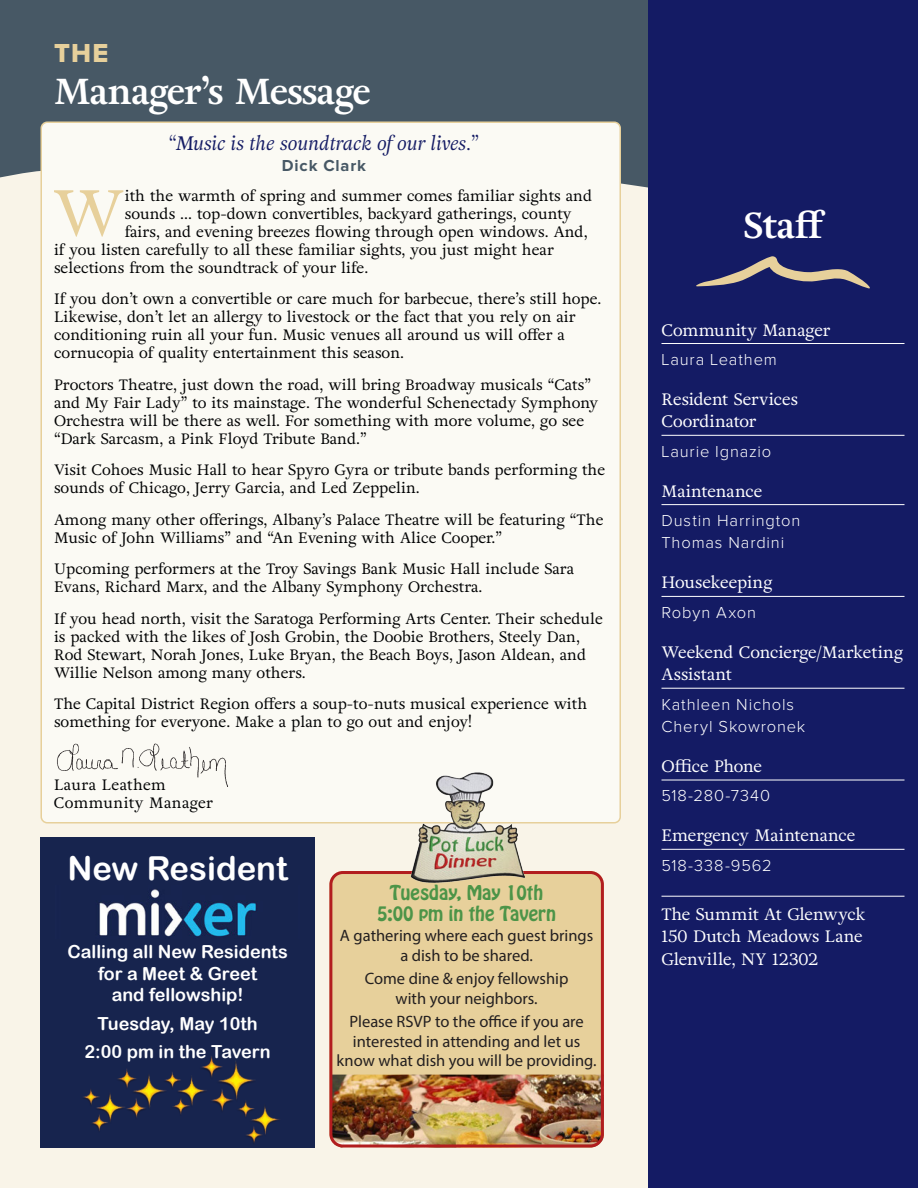
<style>
.page{position:relative;width:918px;height:1188px;background:#fff}
.page>*{position:absolute;margin:0;border:0;box-sizing:border-box;transform-origin:0 0}
.t1{font:66.45px "Adriane Text";color:#e7d09b}
.t2{font:700 36px "Adriane Text";letter-spacing:-.01em;color:#fff}
.supper_club_detail{font:33px "Arial Rounded MT Bold";color:#fff}
.t3{font:27px "Proxima Nova Extrabld";color:#e7d09b}
.t4{font:italic 19.5px "Adriane Text";color:#141b64}
.supper_club_detail-2{font:18px/21.6px "Arial Rounded MT Bold";color:#fff;text-align:center}
.supper_club_detail-3{font:18px/21.6px "Hobo Std";color:#4c9448;text-align:center}
.supper_club_detail-4{font:16.5px/19.8px "Myriad Pro";color:#231f20;text-align:center}
.Staff_Names{font:300 16.5px/22.5px "Proxima Nova";letter-spacing:.05em;color:#fff}
.Staff_Headings_conde{font:16.5px/22.5px "Adriane Text";letter-spacing:-.005em;color:#fff}
.staff_panel_address{font:16.5px "Adriane Text";letter-spacing:-.015em;color:#fff}
.Staff_Headings{font:16.5px "Adriane Text";color:#fff}
.t5{font:700 16.5px "Proxima Nova";letter-spacing:.05em;color:#475865}
.t6{font:15px/18px "Adriane Text";color:#010203}
.t7{font:15px/18px "Adriane Text";letter-spacing:.025em;color:#010203}
</style>
<div class="page">
<div style="left:0;top:0;width:648px;height:202px;background:#475865"></div>
<div style="left:0;top:171px;width:648px;height:1017px;background:#f9f4e8"></div>
<div style="left:648px;top:0;width:270px;height:1188px;background:#141b64"></div>
<div style="left:329px;top:871px;width:275px;height:277px;background:#e7d09b;border-radius:14px"></div>
<img style="left:332px;top:1075px;width:272px;height:73px">
<div style="left:40px;top:837px;width:275px;height:311px;background:#17244e"></div>
<img style="left:73px;top:1056px;width:223px;height:96px">
<img style="left:99px;top:889px;width:157px;height:48px">
<div style="left:41px;top:122px;width:579px;height:701px;background:#fbfaf4;border-radius:6px"></div>
<img style="left:57px;top:743px;width:171px;height:44px">
<hr style="left:662px;top:343px;width:242px;height:1px;background:#fff">
<hr style="left:662px;top:435px;width:242px;height:1px;background:#fff">
<hr style="left:662px;top:504px;width:242px;height:1px;background:#fff">
<hr style="left:662px;top:596px;width:242px;height:1px;background:#fff">
<hr style="left:662px;top:688px;width:242px;height:1px;background:#fff">
<hr style="left:662px;top:780px;width:242px;height:1px;background:#fff">
<hr style="left:662px;top:849px;width:242px;height:1px;background:#fff">
<hr style="left:662px;top:896px;width:242px;height:1px;background:#fff">
<svg style="left:696px;top:256px;width:174px;height:33px"></svg>
<div style="left:329px;top:871px;width:275px;height:277px;border:3px solid #b21d1f;border-radius:12px"></div>
<img style="left:399px;top:772px;width:132px;height:111px">
<p class="t3" style="left:54px;top:40px;width:56px">THE</p>
<p class="t2" style="left:54px;top:69px;width:318px">Manager’s Message</p>
<p class="t4" style="left:169px;top:131px;width:312px">“Music is the soundtrack of our lives.”</p>
<p class="t5" style="left:282px;top:158px;width:86px">Dick Clark</p>
<p class="t1" style="left:53px;top:172px;width:74px">W</p>
<p class="t6" style="left:125px;top:187px;width:469px">ith the warmth of spring and summer comes familiar sights and</p>
<p class="t6" style="left:125px;top:205px;width:448px">sounds ... top-down convertibles, backyard gatherings, county</p>
<p class="t6" style="left:125px;top:223px;width:464px">fairs, and evening breezes flowing through open windows. And,</p>
<p class="t6" style="left:54px;top:241px;width:501px">if you listen carefully to all these familiar sights, you just might hear</p>
<p class="t6" style="left:54px;top:259px;width:316px">selections from the soundtrack of your life.</p>
<p class="t6" style="left:54px;top:290px;width:549px">If you don’t own a convertible or care much for barbecue, there’s still hope.<br>Likewise, don’t let an allergy to livestock or the fact that you rely on air conditioning ruin all your fun. Music venues all around us will offer a cornucopia of quality entertainment this season.</p>
<p class="t6" style="left:54px;top:376px;width:546px">Proctors Theatre, just down the road, will bring Broadway musicals “Cats” and My Fair Lady” to its mainstage. The wonderful Schenectady Symphony Orchestra will be there as well. For something with more volume, go see “Dark Sarcasm, a Pink Floyd Tribute Band.”</p>
<p class="t6" style="left:54px;top:461px;width:553px">Visit Cohoes Music Hall to hear Spyro Gyra or tribute bands performing the sounds of Chicago, Jerry Garcia, and Led Zeppelin.</p>
<p class="t6" style="left:54px;top:511px;width:551px">Among many other offerings, Albany’s Palace Theatre will be featuring “The<br>Music of John Williams” and “An Evening with Alice Cooper.”</p>
<p class="t6" style="left:54px;top:560px;width:522px">Upcoming performers at the Troy Savings Bank Music Hall include Sara<br>Evans, Richard Marx, and the Albany Symphony Orchestra.</p>
<p class="t6" style="left:54px;top:610px;width:550px">If you head north, visit the Saratoga Performing Arts Center. Their schedule is packed with the likes of Josh Grobin, the Doobie Brothers, Steely Dan, Rod Stewart, Norah Jones, Luke Bryan, the Beach Boys, Jason Aldean, and Willie Nelson among many others.</p>
<p class="t6" style="left:54px;top:695px;width:535px">The Capital District Region offers a soup-to-nuts musical experience with something for everyone. Make a plan to go out and enjoy!</p>
<p class="t7" style="left:54px;top:776px;width:161px">Laura Leathem<br>Community Manager</p>
<p class="supper_club_detail" style="left:67px;top:849px;width:222px">New Resident</p>
<p class="supper_club_detail-2" style="left:68px;top:941px;width:222px">Calling all New Residents for a Meet &amp; Greet<br>and fellowship!</p>
<p class="supper_club_detail-2" style="left:98px;top:1012px;width:162px">Tuesday, May 10th</p>
<p class="supper_club_detail-2" style="left:85px;top:1041px;width:188px">2:00 pm in the Tavern</p>
<p class="supper_club_detail-3" style="left:377px;top:882px;width:181px">Tuesday, May 10th<br>5:00 pm in the Tavern</p>
<p class="supper_club_detail-4" style="left:340px;top:926px;width:255px">A gathering where each guest brings a dish to be shared.</p>
<p class="supper_club_detail-4" style="left:365px;top:968px;width:205px">Come dine &amp; enjoy fellowship with your neighbors.</p>
<p class="supper_club_detail-4" style="left:337px;top:1011px;width:262px">Please RSVP to the office if you are interested in attending and let us know what dish you will be providing.</p>
<p class="t2" style="left:744px;top:203px;width:83px">Staff</p>
<p class="Staff_Headings" style="left:662px;top:320px;width:170px">Community Manager</p>
<p class="Staff_Names" style="left:662px;top:349px;width:117px">Laura Leathem</p>
<p class="Staff_Headings_conde" style="left:662px;top:388px;width:138px">Resident Services<br>Coordinator</p>
<p class="Staff_Names" style="left:662px;top:441px;width:111px">Laurie Ignazio</p>
<p class="Staff_Headings_conde" style="left:662px;top:480px;width:102px">Maintenance</p>
<p class="Staff_Names" style="left:662px;top:510px;width:140px">Dustin Harrington</p>
<p class="Staff_Names" style="left:662px;top:532px;width:124px">Thomas Nardini</p>
<p class="Staff_Headings_conde" style="left:662px;top:572px;width:112px">Housekeeping</p>
<p class="Staff_Names" style="left:662px;top:602px;width:96px">Robyn Axon</p>
<p class="Staff_Headings_conde" style="left:662px;top:641px;width:243px">Weekend Concierge/Marketing<br>Assistant</p>
<p class="Staff_Names" style="left:662px;top:694px;width:145px">Kathleen Nichols<br>Cheryl Skowronek</p>
<p class="Staff_Headings_conde" style="left:662px;top:755px;width:102px">Office Phone</p>
<p class="Staff_Names" style="left:662px;top:785px;width:110px">518-280-7340</p>
<p class="Staff_Headings_conde" style="left:662px;top:825px;width:195px">Emergency Maintenance</p>
<p class="Staff_Names" style="left:662px;top:855px;width:112px">518-338-9562</p>
<p class="staff_panel_address" style="left:662px;top:904px;width:205px">The Summit At Glenwyck</p>
<p class="staff_panel_address" style="left:662px;top:926px;width:203px">150 Dutch Meadows Lane</p>
<p class="staff_panel_address" style="left:662px;top:949px;width:158px">Glenville, NY 12302</p>
</div>
